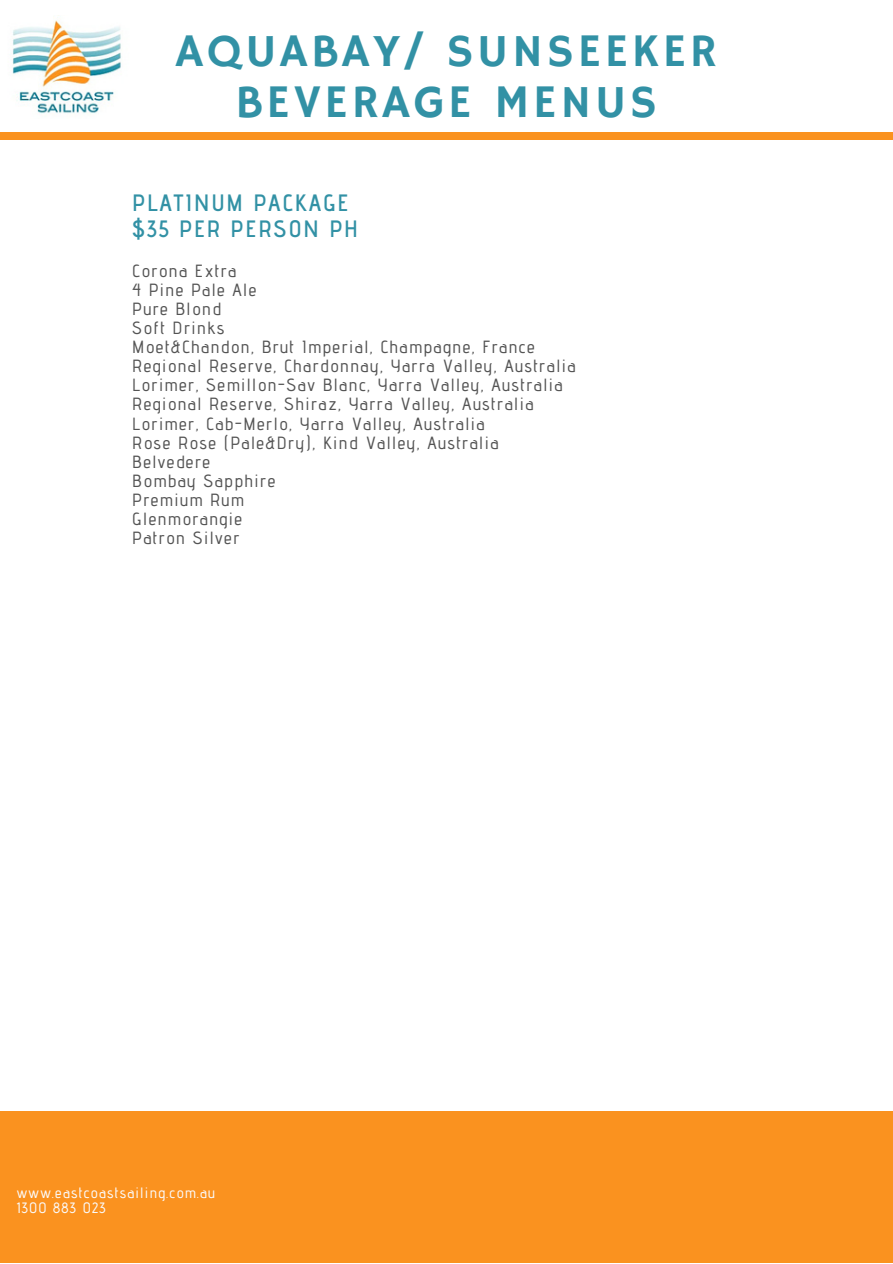
<style>
.page{position:relative;width:893px;height:1264px;background:#fff}
.page>*{position:absolute;margin:0;border:0;box-sizing:border-box;transform-origin:0 0}
.t1{font:46.65px/51.8px "Hammersmith One";letter-spacing:.08em;color:#3291a5;text-align:center}
.t2{font:600 23.7px/25.8px "Advent Pro";letter-spacing:.08em;color:#3291a5}
.t3{font:500 17.7px/19px "Advent Pro";letter-spacing:.08em;color:#545454}
.t4{font:500 15px/15.8px "Advent Pro";letter-spacing:.08em;color:#fafafa}
</style>
<div class="page">
<div style="left:0;top:133px;width:892px;height:6px;background:#fa921f"></div>
<img style="left:10px;top:20px;width:111px;height:94px">
<div style="left:0;top:1111px;width:892px;height:151px;background:#fa921f"></div>
<h1 class="t1" style="left:176px;top:27px;width:542px">AQUABAY/ SUNSEEKER<br>BEVERAGE MENUS</h1>
<h2 class="t2" style="left:132px;top:190px;width:227px">PLATINUM PACKAGE $35 PER PERSON PH</h2>
<p class="t3" style="left:132px;top:260px;width:444px">Corona Extra<br>4 Pine Pale Ale<br>Pure Blond<br>Soft Drinks<br>Moet&amp;Chandon, Brut Imperial, Champagne, France<br>Regional Reserve, Chardonnay, Yarra Valley, Australia<br>Lorimer, Semillon-Sav Blanc, Yarra Valley, Australia<br>Regional Reserve, Shiraz, Yarra Valley, Australia<br>Lorimer, Cab-Merlo, Yarra Valley, Australia<br>Rose Rose (Pale&amp;Dry), Kind Valley, Australia<br>Belvedere<br>Bombay Sapphire<br>Premium Rum<br>Glenmorangie<br>Patron Silver</p>
<p class="t4" style="left:17px;top:1184px;width:200px">www.eastcoastsailing.com.au<br>1300 883 023</p>
</div>
